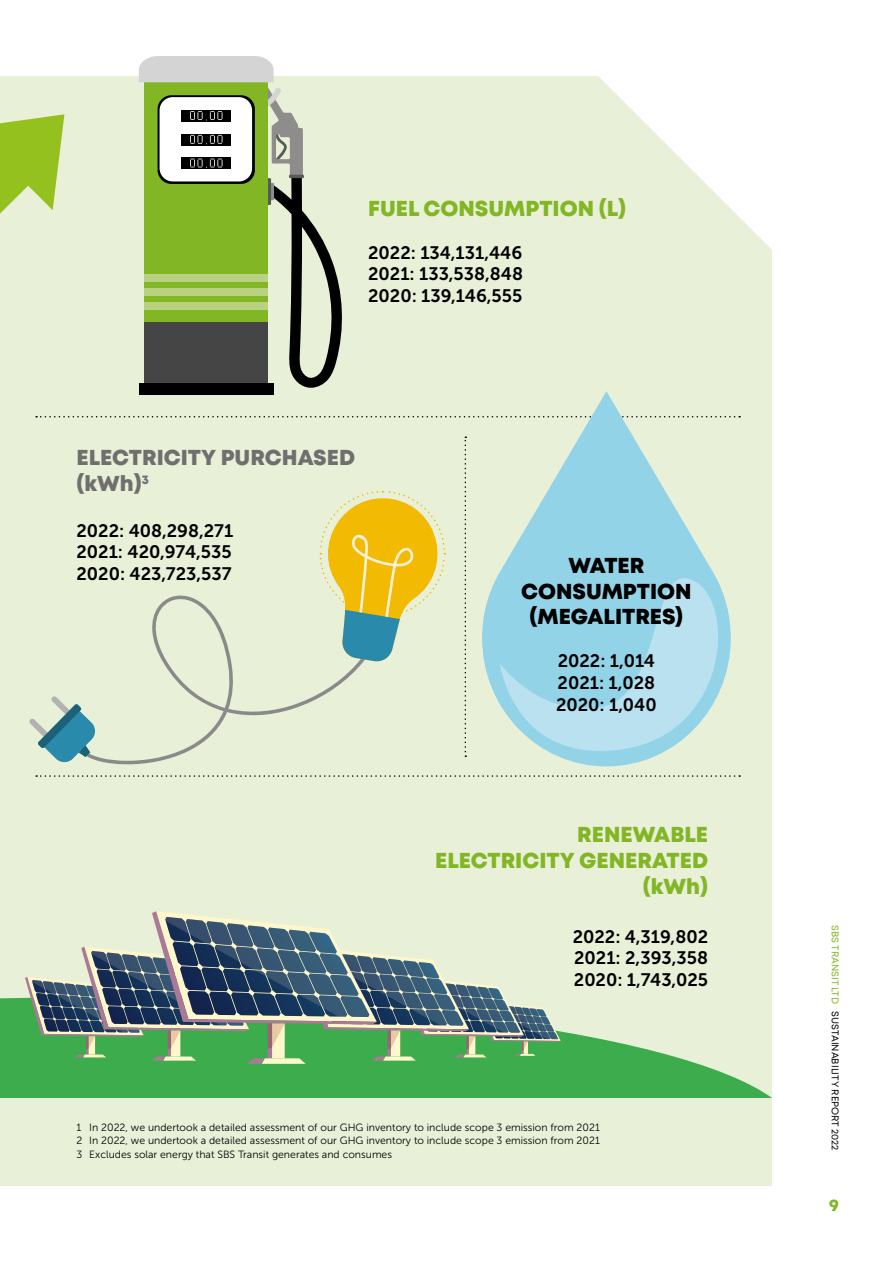
<style>
.page{position:relative;width:893px;height:1263px;background:#fff}
.page>*{position:absolute;margin:0;border:0;box-sizing:border-box;transform-origin:0 0}
.t1{font:800 21.6px/25.5px "Mont";color:#82b624;text-align:right}
.t2{font:800 21.6px/25.5px "Mont";color:#000;text-align:center}
.t3{font:800 21.6px/25.5px "Mont";color:#706f6f}
.t4{font:18px/21.6px "Museo Sans 700";color:#000;text-align:justify}
.t5{font:800 16.95px "Mont";color:#82b624}
.t6{font:10.5px/13.5px "Museo Sans 300";color:#000;text-align:justify}
.t7{font:9.75px "Mont";color:#000}
.s1{color:#82b624}
</style>
<div class="page">
<div style="left:0;top:77px;width:771px;height:1109px;background:#e9f0d8"></div>
<svg style="left:522px;top:76px;width:250px;height:295px"></svg>
<svg style="left:36px;top:775px;width:704px;height:2px"></svg>
<svg style="left:465px;top:436px;width:1px;height:321px"></svg>
<svg style="left:36px;top:416px;width:704px;height:1px"></svg>
<svg style="left:0;top:997px;width:771px;height:100px;fill:#3cac4d"></svg>
<svg style="left:25px;top:911px;width:536px;height:153px"></svg>
<div style="left:139px;top:383px;width:135px;height:11px;background:#000"></div>
<svg style="left:139px;top:56px;width:206px;height:332px"></svg>
<svg style="left:482px;top:391px;width:249px;height:375px"></svg>
<svg style="left:500px;top:578px;width:231px;height:173px"></svg>
<svg style="left:96px;top:595px;width:267px;height:170px"></svg>
<svg style="left:29px;top:696px;width:67px;height:67px"></svg>
<svg style="left:310px;top:490px;width:137px;height:172px"></svg>
<svg style="left:0;top:114px;width:64px;height:100px"></svg>
<h1 class="t1" style="left:368px;top:195px;width:260px">FUEL CONSUMPTION (L)</h1>
<h2 class="t4" style="left:368px;top:241px;width:156px">2022: 134,131,446<br>2021: 133,538,848<br>2020: 139,146,555</h2>
<h1 class="t3" style="left:77px;top:445px;width:280px">ELECTRICITY PURCHASED (kWh)<sup>3</sup></h1>
<h2 class="t4" style="left:77px;top:519px;width:158px">2022: 408,298,271<br>2021: 420,974,535<br>2020: 423,723,537</h2>
<h1 class="t2" style="left:521px;top:553px;width:172px">WATER<br>CONSUMPTION (MEGALITRES)</h1>
<h2 class="t4" style="left:556px;top:650px;width:102px">2022: 1,014<br>2021: 1,028<br>2020: 1,040</h2>
<h1 class="t1" style="left:435px;top:822px;width:275px">RENEWABLE<br>ELECTRICITY GENERATED (kWh)</h1>
<h2 class="t4" style="left:573px;top:925px;width:137px">2022: 4,319,802<br>2021: 2,393,358<br>2020: 1,743,025</h2>
<p class="t6" style="left:77px;top:1120px;width:525px">1 In 2022, we undertook a detailed assessment of our GHG inventory to include scope 3 emission from 2021<br>2 In 2022, we undertook a detailed assessment of our GHG inventory to include scope 3 emission from 2021<br>3 Excludes solar energy that SBS Transit generates and consumes</p>
<p class="t7" style="left:841px;top:925px;width:227px;rotate:90deg"><span class="s1">SBS TRANSIT LTD</span> SUSTAINABILITY REPORT 2022</p>
<h3 class="t5" style="left:829px;top:1194px;width:11px">9</h3>
</div>
